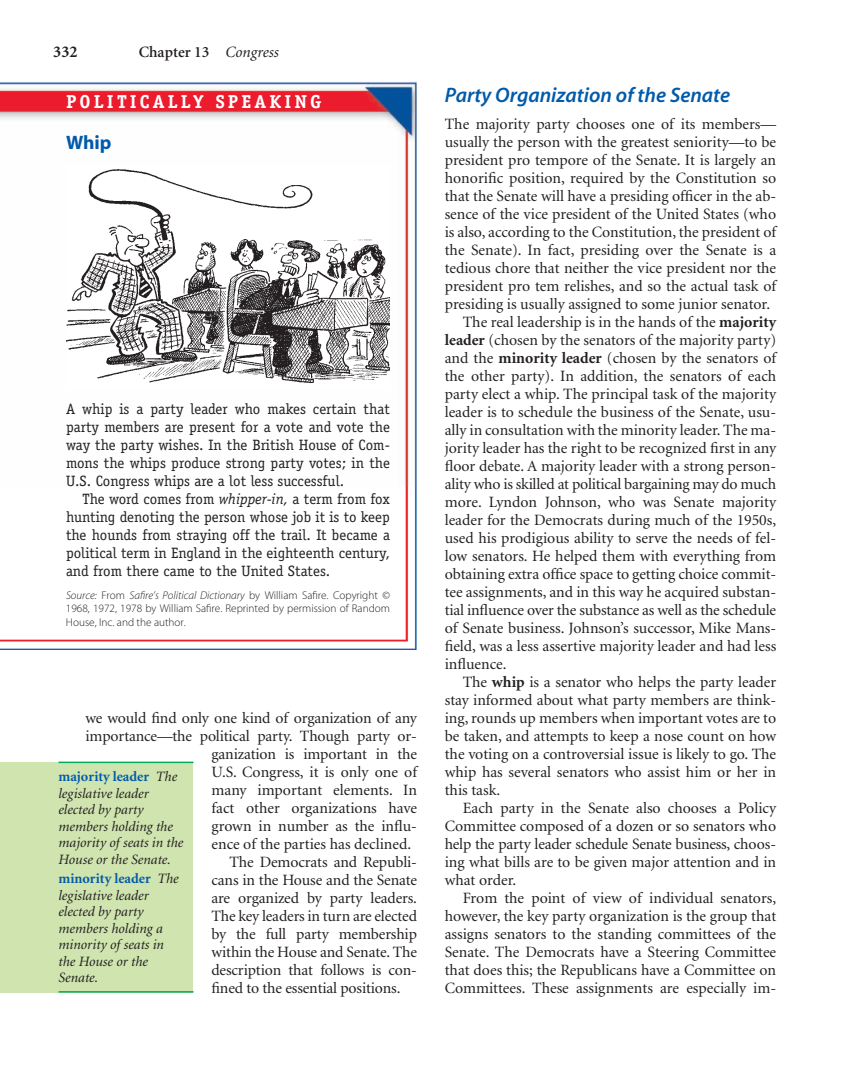
<style>
.page{position:relative;width:864px;height:1080px;background:#fff}
.page>*{position:absolute;margin:0;border:0;box-sizing:border-box;transform-origin:0 0}
.t1{font:21px "Myriad Sem Itl";color:#015aaa}
.t2{font:700 19.5px "Myriad";color:#015aaa}
.t3{font:700 18.75px "Officina Serif";letter-spacing:.165em;color:#fff}
.t4{font:700 16.5px "Minion";color:#231f20}
.t5{font:15.75px "Minion";color:#231f20}
.t6{font:600 15.75px "Minion";color:#231f20}
.t7{font:15px "Officina Serif";color:#231f20}
.t8{font:italic 14.25px/16.5px "Minion";color:#231f20}
.t9{font:11.25px/13.5px "Myriad Lig";color:#231f20;text-align:justify}
.s1{font-weight:400;font-style:italic}
.s2{font-style:italic}
.s3{font-family:"Myriad Lig Itl"}
.s4{font-weight:700;font-style:normal;color:#015aaa}
.s5{font-weight:700}
</style>
<div class="page">
<img style="left:0;top:81px;width:417px;height:406px">
<img style="left:0;top:487px;width:417px;height:162px">
<img style="left:66px;top:165px;width:324px;height:225px">
<div style="left:0;top:762px;width:194px;height:231px;background:#cfe4ae"></div>
<hr style="left:58px;top:762px;width:136px;height:1px;background:#00ab5b">
<hr style="left:58px;top:991px;width:136px;height:2px;background:#00ab5b">
<p class="t4" style="left:53px;top:45px;width:26px">332</p>
<p class="t6" style="left:139px;top:46px;width:142px">Chapter 13 <span class="s1">Congress</span></p>
<p class="t3" style="left:66px;top:95px;width:257px">POLITICALLY SPEAKING</p>
<p class="t2" style="left:66px;top:135px;width:47px">Whip</p>
<p class="t7" style="left:66px;top:403px;width:325px">A whip is a party leader who makes certain that</p>
<p class="t7" style="left:66px;top:421px;width:325px">party members are present for a vote and vote the</p>
<p class="t7" style="left:66px;top:439px;width:325px">way the party wishes. In the British House of Com-</p>
<p class="t7" style="left:66px;top:457px;width:325px">mons the whips produce strong party votes; in the</p>
<p class="t7" style="left:66px;top:475px;width:280px">U.S. Congress whips are a lot less successful.</p>
<p class="t7" style="left:82px;top:493px;width:309px">The word comes from <span class="s2">whipper-in,</span> a term from fox</p>
<p class="t7" style="left:66px;top:511px;width:325px">hunting denoting the person whose job it is to keep</p>
<p class="t7" style="left:66px;top:529px;width:325px">the hounds from straying off the trail. It became a</p>
<p class="t7" style="left:66px;top:547px;width:325px">political term in England in the eighteenth century,</p>
<p class="t7" style="left:66px;top:565px;width:266px">and from there came to the United States.</p>
<p class="t9" style="left:66px;top:589px;width:326px"><span class="s3">Source:</span> From <span class="s3">Safire’s Political Dictionary</span> by William Safire. Copyright © 1968, 1972, 1978 by William Safire. Reprinted by permission of Random House, Inc. and the author.</p>
<p class="t5" style="left:86px;top:711px;width:333px">we would find only one kind of organization of any</p>
<p class="t5" style="left:86px;top:729px;width:333px">importance—the political party. Though party or-</p>
<p class="t5" style="left:212px;top:747px;width:207px">ganization is important in the</p>
<p class="t5" style="left:212px;top:765px;width:207px">U.S. Congress, it is only one of</p>
<p class="t5" style="left:212px;top:783px;width:207px">many important elements. In</p>
<p class="t5" style="left:212px;top:801px;width:207px">fact other organizations have</p>
<p class="t5" style="left:212px;top:819px;width:207px">grown in number as the influ-</p>
<p class="t5" style="left:212px;top:837px;width:201px">ence of the parties has declined.</p>
<p class="t5" style="left:230px;top:855px;width:189px">The Democrats and Republi-</p>
<p class="t5" style="left:212px;top:873px;width:207px">cans in the House and the Senate</p>
<p class="t5" style="left:212px;top:891px;width:207px">are organized by party leaders.</p>
<p class="t5" style="left:212px;top:909px;width:207px">The key leaders in turn are elected</p>
<p class="t5" style="left:212px;top:927px;width:207px">by the full party membership</p>
<p class="t5" style="left:212px;top:945px;width:207px">within the House and Senate. The</p>
<p class="t5" style="left:212px;top:963px;width:207px">description that follows is con-</p>
<p class="t5" style="left:212px;top:981px;width:191px">fined to the essential positions.</p>
<p class="t8" style="left:58px;top:770px;width:126px"><span class="s4">majority leader</span> The legislative leader elected by party members holding the majority of seats in the<br>House or the Senate.</p>
<p class="t8" style="left:58px;top:872px;width:122px"><span class="s4">minority leader</span> The legislative leader elected by party members holding a minority of seats in the House or the<br>Senate.</p>
<p class="t1" style="left:445px;top:87px;width:287px">Party Organization of the Senate</p>
<p class="t5" style="left:445px;top:118px;width:333px">The majority party chooses one of its members—</p>
<p class="t5" style="left:445px;top:136px;width:333px">usually the person with the greatest seniority—to be</p>
<p class="t5" style="left:445px;top:154px;width:333px">president pro tempore of the Senate. It is largely an</p>
<p class="t5" style="left:445px;top:172px;width:333px">honorific position, required by the Constitution so</p>
<p class="t5" style="left:445px;top:190px;width:333px">that the Senate will have a presiding officer in the ab-</p>
<p class="t5" style="left:445px;top:208px;width:333px">sence of the vice president of the United States (who</p>
<p class="t5" style="left:445px;top:226px;width:333px">is also, according to the Constitution, the president of</p>
<p class="t5" style="left:445px;top:244px;width:333px">the Senate). In fact, presiding over the Senate is a</p>
<p class="t5" style="left:445px;top:262px;width:333px">tedious chore that neither the vice president nor the</p>
<p class="t5" style="left:445px;top:280px;width:333px">president pro tem relishes, and so the actual task of</p>
<p class="t5" style="left:445px;top:298px;width:327px">presiding is usually assigned to some junior senator.</p>
<p class="t5" style="left:463px;top:316px;width:315px">The real leadership is in the hands of the <span class="s5">majority</span></p>
<p class="t5" style="left:445px;top:334px;width:333px"><span class="s5">leader</span> (chosen by the senators of the majority party)</p>
<p class="t5" style="left:445px;top:352px;width:333px">and the <span class="s5">minority leader</span> (chosen by the senators of</p>
<p class="t5" style="left:445px;top:370px;width:333px">the other party). In addition, the senators of each</p>
<p class="t5" style="left:445px;top:388px;width:333px">party elect a whip. The principal task of the majority</p>
<p class="t5" style="left:445px;top:406px;width:333px">leader is to schedule the business of the Senate, usu-</p>
<p class="t5" style="left:445px;top:424px;width:333px">ally in consultation with the minority leader. The ma-</p>
<p class="t5" style="left:445px;top:442px;width:333px">jority leader has the right to be recognized first in any</p>
<p class="t5" style="left:445px;top:460px;width:333px">floor debate. A majority leader with a strong person-</p>
<p class="t5" style="left:445px;top:478px;width:333px">ality who is skilled at political bargaining may do much</p>
<p class="t5" style="left:445px;top:496px;width:333px">more. Lyndon Johnson, who was Senate majority</p>
<p class="t5" style="left:445px;top:514px;width:333px">leader for the Democrats during much of the 1950s,</p>
<p class="t5" style="left:445px;top:532px;width:333px">used his prodigious ability to serve the needs of fel-</p>
<p class="t5" style="left:445px;top:550px;width:333px">low senators. He helped them with everything from</p>
<p class="t5" style="left:445px;top:568px;width:333px">obtaining extra office space to getting choice commit-</p>
<p class="t5" style="left:445px;top:586px;width:333px">tee assignments, and in this way he acquired substan-</p>
<p class="t5" style="left:445px;top:604px;width:333px">tial influence over the substance as well as the schedule</p>
<p class="t5" style="left:445px;top:622px;width:333px">of Senate business. Johnson’s successor, Mike Mans-</p>
<p class="t5" style="left:445px;top:640px;width:333px">field, was a less assertive majority leader and had less</p>
<p class="t5" style="left:445px;top:658px;width:63px">influence.</p>
<p class="t5" style="left:463px;top:676px;width:315px">The <span class="s5">whip</span> is a senator who helps the party leader</p>
<p class="t5" style="left:445px;top:694px;width:333px">stay informed about what party members are think-</p>
<p class="t5" style="left:445px;top:712px;width:333px">ing, rounds up members when important votes are to</p>
<p class="t5" style="left:445px;top:730px;width:333px">be taken, and attempts to keep a nose count on how</p>
<p class="t5" style="left:445px;top:748px;width:333px">the voting on a controversial issue is likely to go. The</p>
<p class="t5" style="left:445px;top:766px;width:333px">whip has several senators who assist him or her in</p>
<p class="t5" style="left:445px;top:784px;width:57px">this task.</p>
<p class="t5" style="left:463px;top:802px;width:315px">Each party in the Senate also chooses a Policy</p>
<p class="t5" style="left:445px;top:820px;width:333px">Committee composed of a dozen or so senators who</p>
<p class="t5" style="left:445px;top:838px;width:333px">help the party leader schedule Senate business, choos-</p>
<p class="t5" style="left:445px;top:856px;width:333px">ing what bills are to be given major attention and in</p>
<p class="t5" style="left:445px;top:874px;width:73px">what order.</p>
<p class="t5" style="left:463px;top:892px;width:315px">From the point of view of individual senators,</p>
<p class="t5" style="left:445px;top:910px;width:333px">however, the key party organization is the group that</p>
<p class="t5" style="left:445px;top:928px;width:333px">assigns senators to the standing committees of the</p>
<p class="t5" style="left:445px;top:946px;width:333px">Senate. The Democrats have a Steering Committee</p>
<p class="t5" style="left:445px;top:964px;width:333px">that does this; the Republicans have a Committee on</p>
<p class="t5" style="left:445px;top:982px;width:333px">Committees. These assignments are especially im-</p>
</div>
